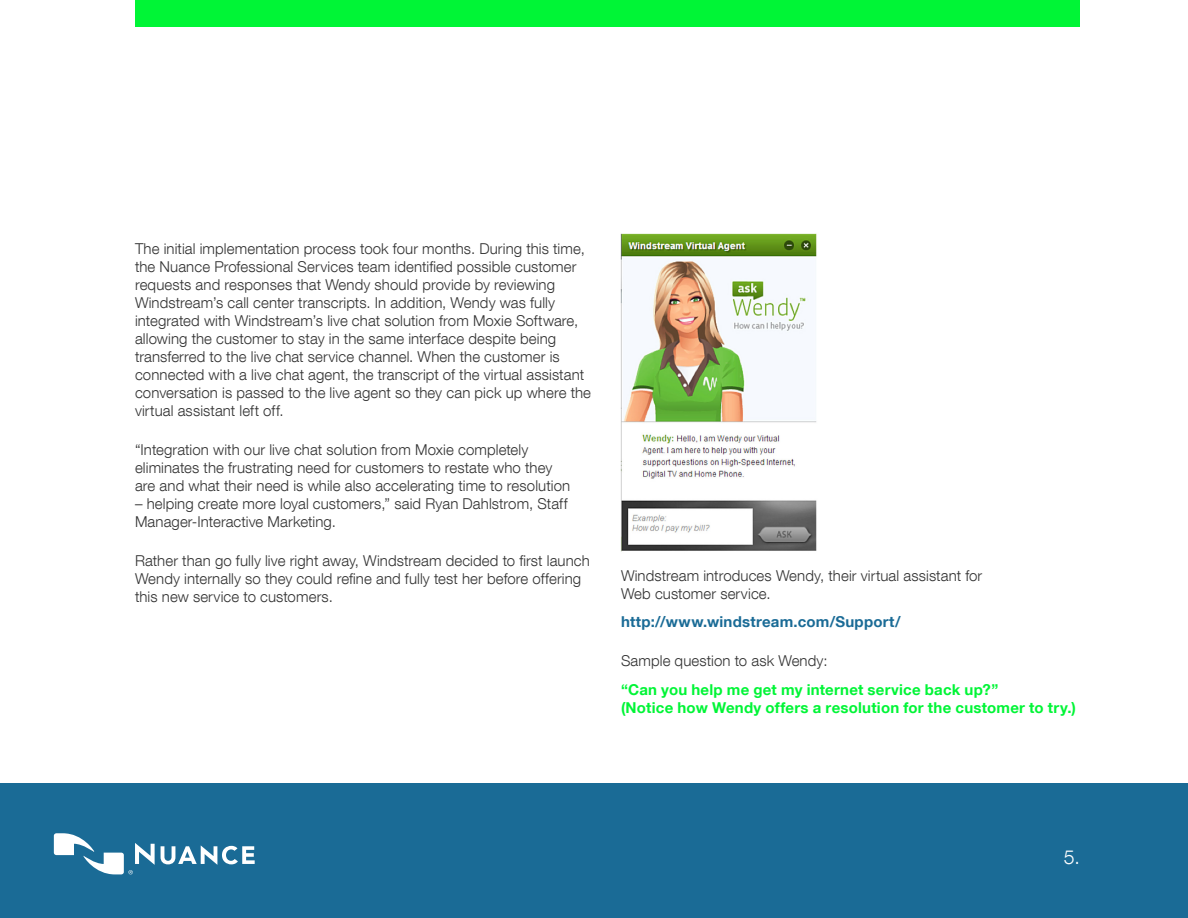
<style>
.page{position:relative;width:1188px;height:918px;background:#fff}
.page>*{position:absolute;margin:0;border:0;box-sizing:border-box;transform-origin:0 0}
.t1{font:300 19.5px "Helvetica Neue LT Com";color:#fff}
.t2{font:300 15px/18px "Helvetica Neue LT Com";letter-spacing:.005em;color:#333}
.t3{font:700 15px/18px "Helvetica Neue LT Com";letter-spacing:.015em;color:#00f536}
.t4{font:700 15px "Helvetica Neue LT Com";letter-spacing:.02em;color:#1a6b96}
</style>
<div class="page">
<div style="left:0;top:783px;width:1188px;height:135px;background:#1a6b96"></div>
<svg style="left:161px;top:845px;width:94px;height:20px"></svg>
<svg style="left:54px;top:833px;width:101px;height:41px"></svg>
<div style="left:135px;top:0;width:945px;height:27px;background:#00f536"></div>
<img style="left:620px;top:233px;width:197px;height:319px">
<p class="t2" style="left:135px;top:239px;width:458px">The initial implementation process took four months. During this time, the Nuance Professional Services team identified possible customer requests and responses that Wendy should provide by reviewing Windstream’s call center transcripts. In addition, Wendy was fully integrated with Windstream’s live chat solution from Moxie Software, allowing the customer to stay in the same interface despite being transferred to the live chat service channel. When the customer is connected with a live chat agent, the transcript of the virtual assistant conversation is passed to the live agent so they can pick up where the virtual assistant left off.</p>
<p class="t2" style="left:135px;top:440px;width:437px">“Integration with our live chat solution from Moxie completely eliminates the frustrating need for customers to restate who they are and what their need is while also accelerating time to resolution</p>
<p class="t2" style="left:135px;top:494px;width:434px">– helping create more loyal customers,” said Ryan Dahlstrom, Staff<br>Manager-Interactive Marketing.</p>
<p class="t2" style="left:135px;top:551px;width:456px">Rather than go fully live right away, Windstream decided to first launch<br>Wendy internally so they could refine and fully test her before offering this new service to customers.</p>
<p class="t2" style="left:621px;top:566px;width:363px">Windstream introduces Wendy, their virtual assistant for<br>Web customer service.</p>
<p class="t4" style="left:621px;top:613px;width:281px">http://www.windstream.com/Support/</p>
<p class="t2" style="left:621px;top:652px;width:208px">Sample question to ask Wendy:</p>
<p class="t3" style="left:621px;top:680px;width:457px">“Can you help me get my internet service back up?”<br>(Notice how Wendy offers a resolution for the customer to try.)</p>
<h1 class="t1" style="left:1064px;top:845px;width:18px">5.</h1>
</div>
